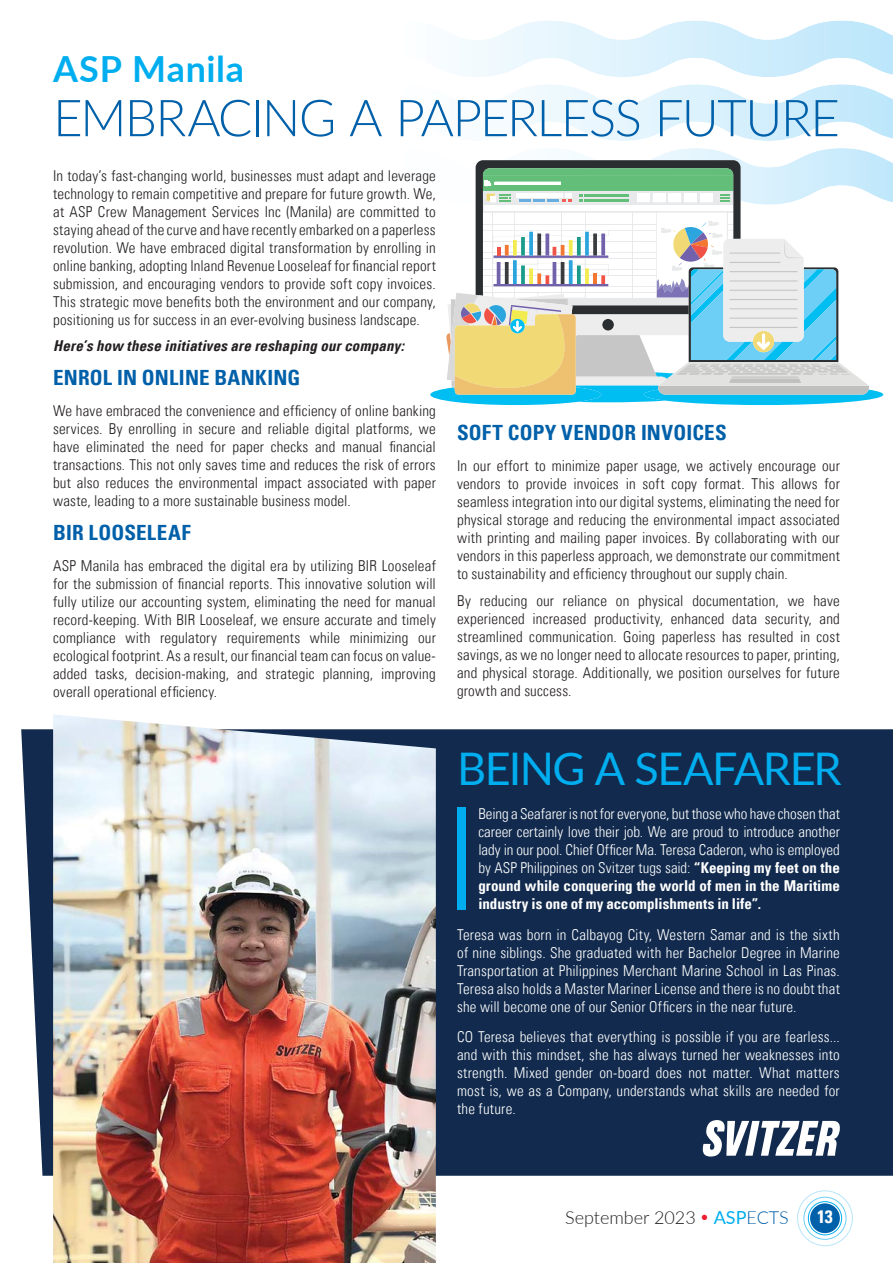
<style>
.page{position:relative;width:893px;height:1263px;background:#fff}
.page>*{position:absolute;margin:0;border:0;box-sizing:border-box;transform-origin:0 0}
.t1{font:300 51px "Lato";letter-spacing:-.03em;color:#0060a9}
.t2{font:45px "Lato";letter-spacing:-.03em;color:#00aeef}
.t3{font:700 36px "Lato";letter-spacing:.015em;color:#00aeef}
.t4{font:700 condensed 21px "Univers LT";letter-spacing:.01em;color:#0060a9}
.t5{font:300 18px "Lato";color:#231f20}
.t6{font:700 condensed 18px "Univers LT";color:#fff}
.t7{font:300 condensed 15px/18px "Univers LT";letter-spacing:.01em;color:#231f20;text-align:justify}
.t8{font:300 condensed 15px/18px "Univers LT";letter-spacing:.005em;color:#fff;text-align:justify}
.t9{font:italic 700 condensed 15px "Univers LT";letter-spacing:.015em;color:#231f20}
.s1{font-weight:700}
.s2{font-weight:400;color:#00aeef}
.s3{color:#0060a9}
</style>
<div class="page">
<div style="left:810px;top:1203px;width:30px;height:30px;background:#0060a9;border-radius:50%"></div>
<div style="left:808px;top:1201px;width:34px;height:34px;border:1px solid #00aeef;border-radius:50%"></div>
<div style="left:804px;top:1197px;width:42px;height:43px;border:1px solid #6dcff6;border-radius:50%"></div>
<div style="left:797px;top:1191px;width:55px;height:55px;border:1px solid #b9e5fb;border-radius:50%"></div>
<img style="left:460px;top:21px;width:433px;height:56px">
<img style="left:512px;top:84px;width:381px;height:57px">
<img style="left:570px;top:148px;width:323px;height:54px">
<div style="left:21px;top:729px;width:872px;height:447px;background:#112a4d"></div>
<svg style="left:430px;top:160px;width:453px;height:245px"></svg>
<img style="left:53px;top:714px;width:383px;height:549px">
<svg style="left:703px;top:1120px;width:137px;height:37px"></svg>
<div style="left:457px;top:808px;width:9px;height:102px;background:#00aeef"></div>
<h3 class="t3" style="left:53px;top:47px;width:192px">ASP Manila</h3>
<h1 class="t1" style="left:53px;top:86px;width:788px">EMBRACING A PAPERLESS FUTURE</h1>
<p class="t7" style="left:53px;top:167px;width:384px">In today’s fast-changing world, businesses must adapt and leverage technology to remain competitive and prepare for future growth. We, at ASP Crew Management Services Inc (Manila) are committed to staying ahead of the curve and have recently embarked on a paperless revolution. We have embraced digital transformation by enrolling in online banking, adopting Inland Revenue Looseleaf for financial report submission, and encouraging vendors to provide soft copy invoices.<br>This strategic move benefits both the environment and our company, positioning us for success in an ever-evolving business landscape.</p>
<p class="t9" style="left:53px;top:337px;width:352px">Here’s how these initiatives are reshaping our company:</p>
<h3 class="t4" style="left:53px;top:365px;width:249px">ENROL IN ONLINE BANKING</h3>
<p class="t7" style="left:53px;top:402px;width:384px">We have embraced the convenience and efficiency of online banking services. By enrolling in secure and reliable digital platforms, we have eliminated the need for paper checks and manual financial transactions. This not only saves time and reduces the risk of errors but also reduces the environmental impact associated with paper waste, leading to a more sustainable business model.</p>
<h3 class="t4" style="left:53px;top:520px;width:139px">BIR LOOSELEAF</h3>
<p class="t7" style="left:53px;top:557px;width:384px">ASP Manila has embraced the digital era by utilizing BIR Looseleaf for the submission of financial reports. This innovative solution will fully utilize our accounting system, eliminating the need for manual record-keeping. With BIR Looseleaf, we ensure accurate and timely compliance with regulatory requirements while minimizing our ecological footprint. As a result, our financial team can focus on value&shy;added tasks, decision-making, and strategic planning, improving overall operational efficiency.</p>
<h3 class="t4" style="left:457px;top:420px;width:271px">SOFT COPY VENDOR INVOICES</h3>
<p class="t7" style="left:457px;top:457px;width:384px">In our effort to minimize paper usage, we actively encourage our vendors to provide invoices in soft copy format. This allows for seamless integration into our digital systems, eliminating the need for physical storage and reducing the environmental impact associated with printing and mailing paper invoices. By collaborating with our vendors in this paperless approach, we demonstrate our commitment to sustainability and efficiency throughout our supply chain.</p>
<p class="t7" style="left:457px;top:591px;width:384px">By reducing our reliance on physical documentation, we have experienced increased productivity, enhanced data security, and streamlined communication. Going paperless has resulted in cost savings, as we no longer need to allocate resources to paper, printing, and physical storage. Additionally, we position ourselves for future growth and success.</p>
<h2 class="t2" style="left:457px;top:740px;width:386px">BEING A SEAFARER</h2>
<p class="t8" style="left:478px;top:804px;width:363px">Being a Seafarer is not for everyone, but those who have chosen that career certainly love their job. We are proud to introduce another lady in our pool. Chief Officer Ma. Teresa Caderon, who is employed by ASP Philippines on Svitzer tugs said: <span class="s1">“Keeping my feet on the ground while conquering the world of men in the Maritime industry is one of my accomplishments in life”.</span></p>
<p class="t8" style="left:457px;top:925px;width:384px">Teresa was born in Calbayog City, Western Samar and is the sixth of nine siblings. She graduated with her Bachelor Degree in Marine Transportation at Philippines Merchant Marine School in Las Pinas.<br>Teresa also holds a Master Mariner License and there is no doubt that she will become one of our Senior Officers in the near future.</p>
<p class="t8" style="left:457px;top:1028px;width:384px">CO Teresa believes that everything is possible if you are fearless... and with this mindset, she has always turned her weaknesses into strength. Mixed gender on-board does not matter. What matters most is, we as a Company, understands what skills are needed for the future.</p>
<p class="t5" style="left:565px;top:1206px;width:225px">September 2023 <span class="s2">ASP</span><span class="s3">ECTS</span></p>
<p class="t6" style="left:817px;top:1206px;width:17px">13</p>
</div>
